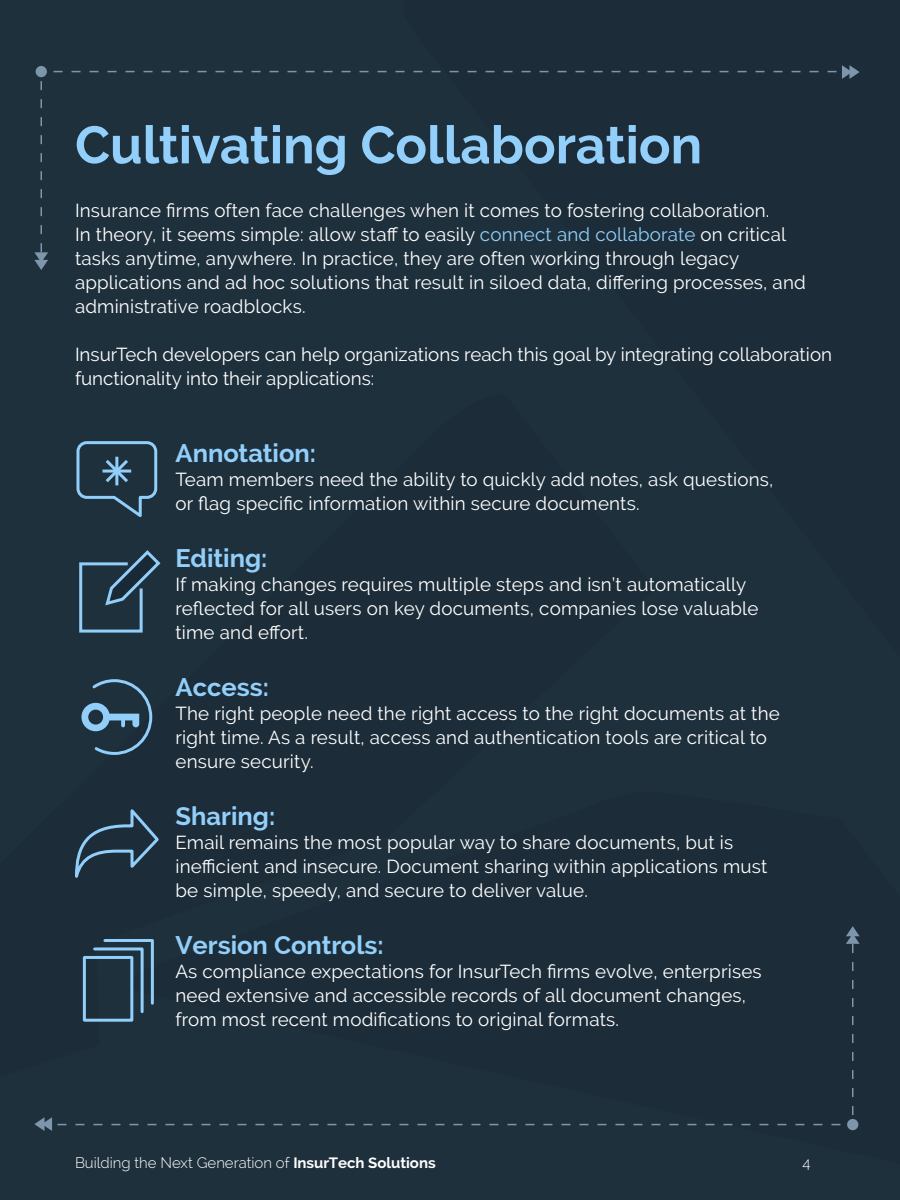
<style>
.page{position:relative;width:900px;height:1200px;background:#1f303d}
.page>*{position:absolute;margin:0;border:0;box-sizing:border-box;transform-origin:0 0}
.t1{font:700 52.5px "Raleway";color:#92cffa}
.t2{font:700 25.5px "Raleway";color:#92cffa}
.t3{font:18.75px/24px "Raleway";letter-spacing:.01em;color:#fff}
.t4{font:300 15px "Raleway";color:#fff}
.s1{color:#91cffa}
.s2{font-weight:700}
</style>
<div class="page">
<svg style="left:34px;top:1117px;width:32px;height:14px"></svg>
<svg style="left:846px;top:926px;width:14px;height:27px"></svg>
<div style="left:847px;top:1119px;width:11px;height:11px;background:#7d96ab;border-radius:50%"></div>
<svg style="left:828px;top:65px;width:32px;height:14px"></svg>
<svg style="left:34px;top:243px;width:14px;height:27px"></svg>
<div style="left:36px;top:66px;width:11px;height:11px;background:#7d96ab;border-radius:50%"></div>
<svg style="left:76px;top:441px;width:82px;height:76px"></svg>
<svg style="left:79px;top:550px;width:82px;height:83px"></svg>
<svg style="left:81px;top:679px;width:72px;height:76px"></svg>
<svg style="left:75px;top:809px;width:84px;height:69px"></svg>
<svg style="left:82px;top:939px;width:72px;height:83px"></svg>
<p class="t1" style="left:75px;top:115px;width:629px">Cultivating Collaboration</p>
<p class="t3" style="left:75px;top:198px;width:732px">Insurance firms often face challenges when it comes to fostering collaboration.<br>In theory, it seems simple: allow staff to easily <span class="s1">connect and collaborate</span> on critical tasks anytime, anywhere. In practice, they are often working through legacy applications and ad hoc solutions that result in siloed data, differing processes, and administrative roadblocks.</p>
<p class="t3" style="left:75px;top:342px;width:759px">InsurTech developers can help organizations reach this goal by integrating collaboration functionality into their applications:</p>
<p class="t2" style="left:176px;top:439px;width:142px">Annotation:</p>
<p class="t3" style="left:176px;top:467px;width:599px">Team members need the ability to quickly add notes, ask questions, or flag specific information within secure documents.</p>
<p class="t2" style="left:176px;top:544px;width:93px">Editing:</p>
<p class="t3" style="left:176px;top:572px;width:584px">If making changes requires multiple steps and isn’t automatically reflected for all users on key documents, companies lose valuable time and effort.</p>
<p class="t2" style="left:176px;top:673px;width:95px">Access:</p>
<p class="t3" style="left:176px;top:701px;width:606px">The right people need the right access to the right documents at the right time. As a result, access and authentication tools are critical to ensure security.</p>
<p class="t2" style="left:176px;top:802px;width:101px">Sharing:</p>
<p class="t3" style="left:176px;top:830px;width:593px">Email remains the most popular way to share documents, but is inefficient and insecure. Document sharing within applications must be simple, speedy, and secure to deliver value.</p>
<p class="t2" style="left:176px;top:931px;width:210px">Version Controls:</p>
<p class="t3" style="left:176px;top:959px;width:588px">As compliance expectations for InsurTech firms evolve, enterprises need extensive and accessible records of all document changes, from most recent modifications to original formats.</p>
<p class="t4" style="left:75px;top:1154px;width:362px">Building the Next Generation of <span class="s2">InsurTech Solutions</span></p>
<p class="t4" style="left:802px;top:1154px;width:10px">4</p>
</div>
